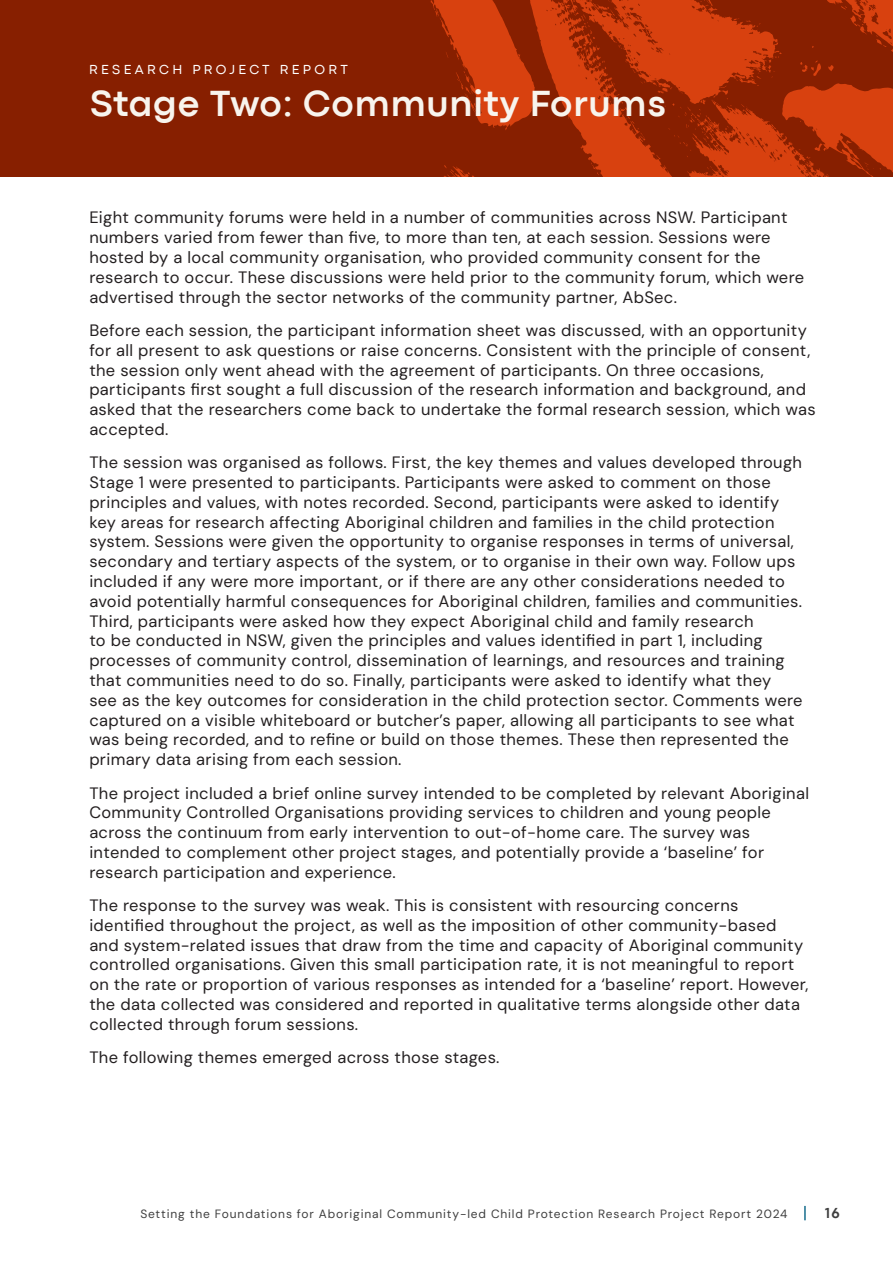
<style>
.page{position:relative;width:893px;height:1263px;background:#fff}
.page>*{position:absolute;margin:0;border:0;box-sizing:border-box;transform-origin:0 0}
.Page_Title{font:700 37.5px "Codec Pro";letter-spacing:.02em;color:#f8f4ed}
.Paragraph{font:16.5px/19.8px "DM Sans 9 pt";letter-spacing:.02em;color:#231f20}
.t1{font:700 15px "Codec Pro";color:#3e3e3e}
.t2{font:13.5px "Codec Pro";letter-spacing:.25em;color:#fff}
.t3{font:12px "DM Sans 9 pt";letter-spacing:.07em;color:#3e3e3e}
</style>
<div class="page">
<div style="left:0;top:0;width:892px;height:176px;background:#871f00"></div>
<svg style="left:804px;top:1206px;width:2px;height:14px"></svg>
<svg style="left:430px;top:0;width:462px;height:176px"></svg>
<p class="t2" style="left:89px;top:61px;width:260px">RESEARCH PROJECT REPORT</p>
<p class="Page_Title" style="left:90px;top:81px;width:577px">Stage Two: Community Forums</p>
<p class="Paragraph" style="left:89px;top:208px;width:716px">Eight community forums were held in a number of communities across NSW. Participant numbers varied from fewer than five, to more than ten, at each session. Sessions were hosted by a local community organisation, who provided community consent for the research to occur. These discussions were held prior to the community forum, which were advertised through the sector networks of the community partner, AbSec.</p>
<p class="Paragraph" style="left:89px;top:320px;width:728px">Before each session, the participant information sheet was discussed, with an opportunity for all present to ask questions or raise concerns. Consistent with the principle of consent, the session only went ahead with the agreement of participants. On three occasions, participants first sought a full discussion of the research information and background, and asked that the researchers come back to undertake the formal research session, which was accepted.</p>
<p class="Paragraph" style="left:89px;top:452px;width:715px">The session was organised as follows. First, the key themes and values developed through Stage 1 were presented to participants. Participants were asked to comment on those principles and values, with notes recorded. Second, participants were asked to identify key areas for research affecting Aboriginal children and families in the child protection system. Sessions were given the opportunity to organise responses in terms of universal, secondary and tertiary aspects of the system, or to organise in their own way. Follow ups included if any were more important, or if there are any other considerations needed to avoid potentially harmful consequences for Aboriginal children, families and communities.<br>Third, participants were asked how they expect Aboriginal child and family research<br>to be conducted in NSW, given the principles and values identified in part 1, including processes of community control, dissemination of learnings, and resources and training that communities need to do so. Finally, participants were asked to identify what they see as the key outcomes for consideration in the child protection sector. Comments were captured on a visible whiteboard or butcher’s paper, allowing all participants to see what was being recorded, and to refine or build on those themes. These then represented the primary data arising from each session.</p>
<p class="Paragraph" style="left:89px;top:783px;width:721px">The project included a brief online survey intended to be completed by relevant Aboriginal Community Controlled Organisations providing services to children and young people across the continuum from early intervention to out-of-home care. The survey was intended to complement other project stages, and potentially provide a ‘baseline’ for research participation and experience.</p>
<p class="Paragraph" style="left:89px;top:895px;width:721px">The response to the survey was weak. This is consistent with resourcing concerns identified throughout the project, as well as the imposition of other community-based and system-related issues that draw from the time and capacity of Aboriginal community controlled organisations. Given this small participation rate, it is not meaningful to report on the rate or proportion of various responses as intended for a ‘baseline’ report. However, the data collected was considered and reported in qualitative terms alongside other data collected through forum sessions.</p>
<p class="Paragraph" style="left:89px;top:1047px;width:412px">The following themes emerged across those stages.</p>
<p class="t3" style="left:140px;top:1206px;width:649px">Setting the Foundations for Aboriginal Community-led Child Protection Research Project Report 2024</p>
<p class="t1" style="left:825px;top:1204px;width:16px">16</p>
</div>
